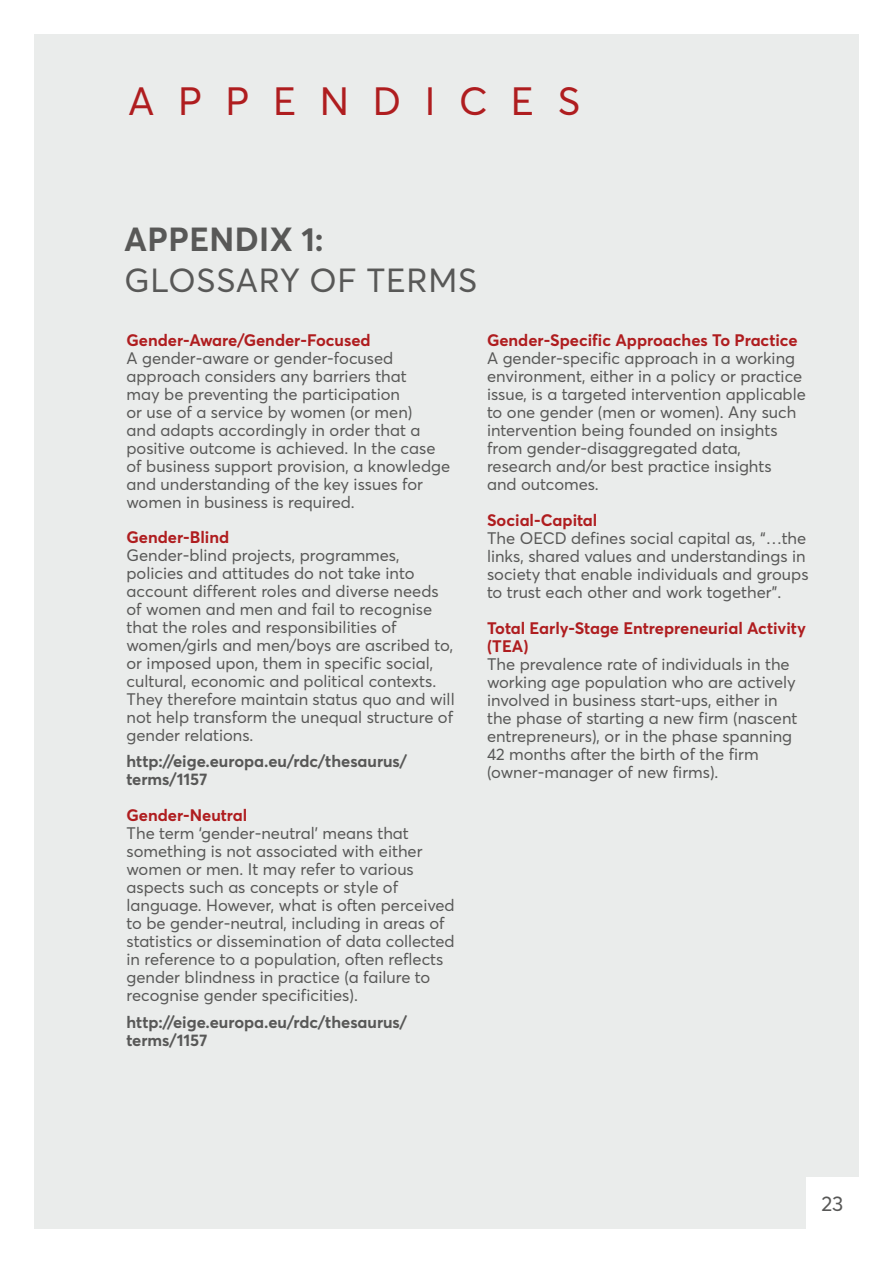
<style>
.page{position:relative;width:893px;height:1263px;background:#fff}
.page>*{position:absolute;margin:0;border:0;box-sizing:border-box;transform-origin:0 0}
.t1{font:39px "Averta";letter-spacing:.605em;color:#af1d1f}
.t2{font:33px/40.5px "Averta";letter-spacing:.025em;color:#585857}
.t3{font:21px "Averta";color:#585857}
.t4{font:16.5px/18px "Averta";color:#585857}
.t5{font:700 16.5px/18px "Averta";color:#af1d1f}
.t6{font:700 16.5px/18px "Averta";color:#585857}
.s1{font-weight:700}
</style>
<div class="page">
<div style="left:34px;top:34px;width:825px;height:1195px;background:#eaeceb"></div>
<div style="left:806px;top:1177px;width:87px;height:86px;background:#fff"></div>
<p class="t1" style="left:128px;top:74px;width:454px">APPENDICES</p>
<p class="t2" style="left:124px;top:218px;width:355px"><span class="s1">APPENDIX 1:<br></span>GLOSSARY OF TERMS</p>
<p class="t5" style="left:127px;top:330px;width:246px">Gender-Aware/Gender-Focused</p>
<p class="t4" style="left:127px;top:348px;width:325px">A gender-aware or gender-focused approach considers any barriers that<br>may be preventing the participation<br>or use of a service by women (or men)<br>and adapts accordingly in order that a positive outcome is achieved. In the case of business support provision, a knowledge and understanding of the key issues for women in business is required.</p>
<p class="t5" style="left:127px;top:527px;width:104px">Gender-Blind</p>
<p class="t4" style="left:127px;top:545px;width:330px">Gender-blind projects, programmes, policies and attitudes do not take into account different roles and diverse needs of women and men and fail to recognise that the roles and responsibilities of women/girls and men/boys are ascribed to, or imposed upon, them in specific social, cultural, economic and political contexts.<br>They therefore maintain status quo and will not help transform the unequal structure of gender relations.</p>
<p class="t6" style="left:127px;top:752px;width:282px">http://eige.europa.eu/rdc/thesaurus/ terms/1157</p>
<p class="t5" style="left:127px;top:806px;width:122px">Gender-Neutral</p>
<p class="t4" style="left:127px;top:824px;width:330px">The term ‘gender-neutral’ means that something is not associated with either women or men. It may refer to various aspects such as concepts or style of language. However, what is often perceived to be gender-neutral, including in areas of statistics or dissemination of data collected in reference to a population, often reflects gender blindness in practice (a failure to recognise gender specificities).</p>
<p class="t6" style="left:127px;top:1012px;width:282px">http://eige.europa.eu/rdc/thesaurus/ terms/1157</p>
<p class="t5" style="left:487px;top:330px;width:312px">Gender-Specific Approaches To Practice</p>
<p class="t4" style="left:487px;top:348px;width:320px">A gender-specific approach in a working environment, either in a policy or practice issue, is a targeted intervention applicable to one gender (men or women). Any such intervention being founded on insights from gender-disaggregated data, research and/or best practice insights<br>and outcomes.</p>
<p class="t5" style="left:487px;top:510px;width:112px">Social-Capital</p>
<p class="t4" style="left:487px;top:528px;width:323px">The OECD defines social capital as, “…the links, shared values and understandings in society that enable individuals and groups to trust each other and work together”.</p>
<p class="t5" style="left:487px;top:618px;width:320px">Total Early-Stage Entrepreneurial Activity (TEA)</p>
<p class="t4" style="left:487px;top:654px;width:312px">The prevalence rate of individuals in the working age population who are actively involved in business start-ups, either in the phase of starting a new firm (nascent entrepreneurs), or in the phase spanning 42 months after the birth of the firm (owner-manager of new firms).</p>
<p class="t3" style="left:821px;top:1189px;width:24px">23</p>
</div>
